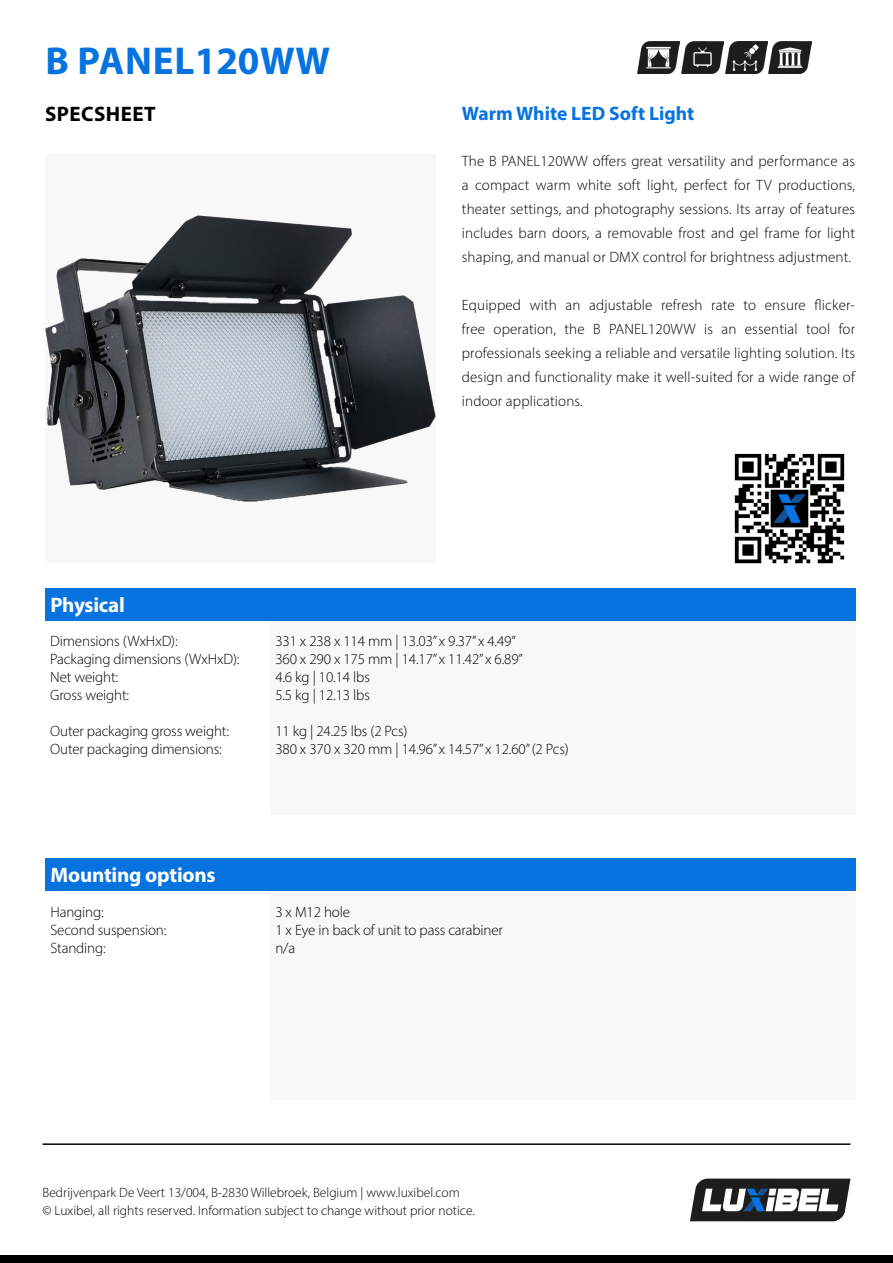
<style>
.page{position:relative;width:893px;height:1263px;background:#fff}
.page>*{position:absolute;margin:0;border:0;box-sizing:border-box;transform-origin:0 0}
.t1{font:700 39px "Myriad Pro";letter-spacing:.01em;color:#0773e1}
.Table{font:700 21px "Myriad Pro";letter-spacing:-.01em;color:#fff}
.t2{font:700 21px "Myriad Pro";letter-spacing:.02em;color:#000}
.t3{font:700 19.5px "Myriad Pro";color:#0773e1}
.Body{font:300 15px/24px "Myriad Pro";letter-spacing:.01em;color:#000;text-align:justify}
.Table-2{font:300 15px "Myriad Pro";letter-spacing:-.01em;color:#000}
.t4{font:300 13.5px/18px "Myriad Pro";color:#000}
</style>
<div class="page">
<div style="left:0;top:1255px;width:893px;height:8px;background:#000"></div>
<hr style="left:43px;top:1143px;width:807px;height:2px;background:#000">
<svg style="left:690px;top:1178px;width:160px;height:43px"></svg>
<div style="left:45px;top:154px;width:390px;height:409px;background:#f8f8f8"></div>
<img style="left:45px;top:215px;width:390px;height:287px">
<div style="left:270px;top:620px;width:585px;height:195px;background:#f8f8f8"></div>
<img style="left:637px;top:41px;width:174px;height:32px">
<div style="left:45px;top:588px;width:810px;height:32px;background:#0773e1"></div>
<div style="left:270px;top:891px;width:585px;height:209px;background:#f8f8f8"></div>
<div style="left:45px;top:858px;width:810px;height:33px;background:#0773e1"></div>
<img style="left:734px;top:453px;width:111px;height:111px">
<h1 class="t1" style="left:45px;top:36px;width:286px">B PANEL120WW</h1>
<h1 class="t2" style="left:45px;top:100px;width:112px">SPECSHEET</h1>
<p class="Table" style="left:50px;top:591px;width:76px">Physical</p>
<h2 class="t3" style="left:462px;top:101px;width:234px">Warm White LED Soft Light</h2>
<p class="Body" style="left:462px;top:148px;width:395px">The B PANEL120WW offers great versatility and performance as a compact warm white soft light, perfect for TV productions, theater settings, and photography sessions. Its array of features includes barn doors, a removable frost and gel frame for light shaping, and manual or DMX control for brightness adjustment.</p>
<p class="Body" style="left:462px;top:292px;width:395px">Equipped with an adjustable refresh rate to ensure flicker&shy;free operation, the B PANEL120WW is an essential tool for professionals seeking a reliable and versatile lighting solution. Its design and functionality make it well-suited for a wide range of indoor applications.</p>
<p class="Table-2" style="left:50px;top:632px;width:129px">Dimensions (WxHxD):</p>
<p class="Table-2" style="left:50px;top:650px;width:191px">Packaging dimensions (WxHxD):</p>
<p class="Table-2" style="left:50px;top:668px;width:69px">Net weight:</p>
<p class="Table-2" style="left:50px;top:686px;width:80px">Gross weight:</p>
<p class="Table-2" style="left:50px;top:722px;width:180px">Outer packaging gross weight:</p>
<p class="Table-2" style="left:50px;top:740px;width:173px">Outer packaging dimensions:</p>
<p class="Table-2" style="left:275px;top:632px;width:242px">331 x 238 x 114 mm | 13.03” x 9.37” x 4.49”</p>
<p class="Table-2" style="left:275px;top:650px;width:249px">360 x 290 x 175 mm | 14.17” x 11.42” x 6.89”</p>
<p class="Table-2" style="left:275px;top:668px;width:96px">4.6 kg | 10.14 lbs</p>
<p class="Table-2" style="left:275px;top:686px;width:96px">5.5 kg | 12.13 lbs</p>
<p class="Table-2" style="left:275px;top:722px;width:134px">11 kg | 24.25 lbs (2 Pcs)</p>
<p class="Table-2" style="left:275px;top:740px;width:295px">380 x 370 x 320 mm | 14.96” x 14.57” x 12.60” (2 Pcs)</p>
<p class="Table" style="left:50px;top:861px;width:167px">Mounting options</p>
<p class="Table-2" style="left:50px;top:902px;width:55px">Hanging:</p>
<p class="Table-2" style="left:50px;top:920px;width:118px">Second suspension:</p>
<p class="Table-2" style="left:50px;top:938px;width:57px">Standing:</p>
<p class="Table-2" style="left:275px;top:902px;width:76px">3 x M12 hole</p>
<p class="Table-2" style="left:275px;top:920px;width:229px">1 x Eye in back of unit to pass carabiner</p>
<p class="Table-2" style="left:275px;top:938px;width:21px">n/a</p>
<p class="t4" style="left:43px;top:1183px;width:434px">Bedrijvenpark De Veert 13/004, B-2830 Willebroek, Belgium | www.luxibel.com<br>© Luxibel, all rights reserved. Information subject to change without prior notice.</p>
</div>
